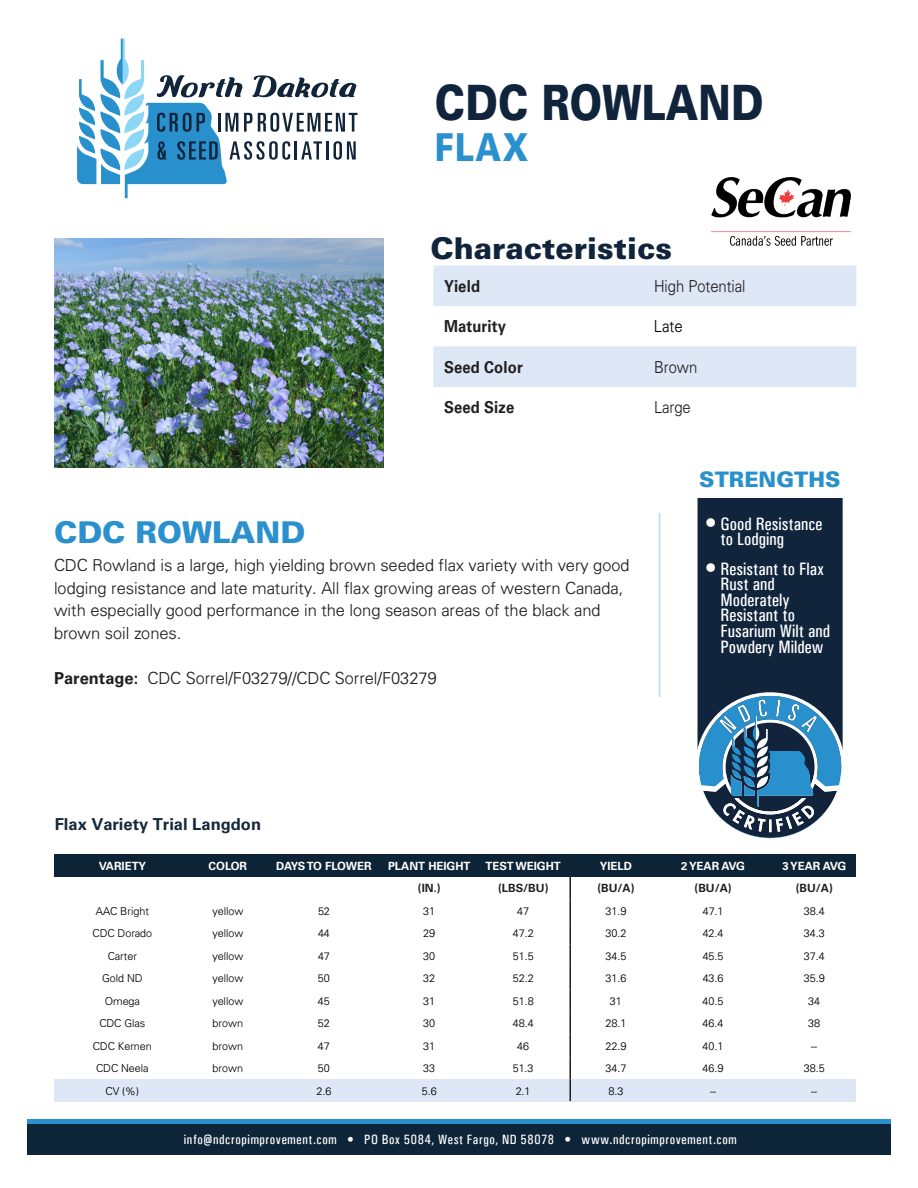
<style>
.page{position:relative;width:918px;height:1188px;background:#fff}
.page>*{position:absolute;margin:0;border:0;box-sizing:border-box;transform-origin:0 0}
.t1{font:900 48.75px "Univers LT Std";letter-spacing:.005em;color:#10243b;scale:.8 1}
.t2{font:900 38.55px "Univers LT Std";color:#2a90ce;scale:.8 1}
.t3{font:900 30px "Univers LT Std";color:#10243b}
.t4{font:900 30px "Univers LT Std";color:#2a90ce}
.t5{font:900 21.3px "Univers LT Std";color:#2990ce}
.t6{font:18px/15.6px "Univers Condensed";color:#fff}
.t7{font:300 16.5px/22.5px "Univers";color:#231f20}
.t8{font:700 16.5px "Univers LT Std";letter-spacing:.01em;color:#231f20;scale:.9 1}
.t9{font:300 16.5px "Univers";color:#231f20;scale:.9 1}
.t10{font:700 16.5px "Univers LT Std";color:#15293b}
.t11{font:300 16.5px "Univers";color:#000;scale:.9 1}
.t12{font:13.5px "Univers Condensed";letter-spacing:.045em;color:#fff}
.t13{font:700 11.4px "Univers LT Std";color:#fff}
.t14{font:700 11.4px "Univers LT Std";color:#231f20}
.t15{font:700 11.4px "Univers LT Std";letter-spacing:-.04em;color:#fff}
.t16{font:300 10.8px "Univers";color:#000}
.s1{font-size:24px}
.s2{font-family:"Univers LT Std";font-weight:700}
</style>
<div class="page">
<svg style="left:77px;top:39px;width:281px;height:159px"></svg>
<div style="left:695px;top:496px;width:150px;height:281px;background:#10243b"></div>
<div style="left:693px;top:493px;width:154px;height:286px;border:4px solid #fff"></div>
<svg style="left:695px;top:692px;width:150px;height:147px"></svg>
<div style="left:27px;top:1119px;width:864px;height:5px;background:#2a90ce"></div>
<div style="left:27px;top:1124px;width:864px;height:30px;background:#0e2438"></div>
<hr style="left:659px;top:513px;width:1px;height:184px;background:#2a90ce">
<svg style="left:433px;top:265px;width:423px;height:122px;fill:#dde7f6"></svg>
<img style="left:54px;top:239px;width:330px;height:228px">
<img style="left:711px;top:178px;width:140px;height:68px">
<div style="left:55px;top:854px;width:515px;height:23px;background:#0d2437"></div>
<div style="left:570px;top:854px;width:286px;height:23px;background:#0d2437"></div>
<div style="left:55px;top:1079px;width:515px;height:23px;background:#dde7f5"></div>
<div style="left:570px;top:1079px;width:286px;height:23px;background:#dde7f5"></div>
<hr style="left:569px;top:855px;width:2px;height:22px;background:#231f20">
<hr style="left:569px;top:877px;width:2px;height:22px;background:#231f20">
<hr style="left:569px;top:899px;width:2px;height:23px;background:#231f20">
<hr style="left:569px;top:922px;width:2px;height:22px;background:#231f20">
<hr style="left:569px;top:944px;width:2px;height:23px;background:#231f20">
<hr style="left:569px;top:967px;width:2px;height:22px;background:#231f20">
<hr style="left:569px;top:989px;width:2px;height:23px;background:#231f20">
<hr style="left:569px;top:1012px;width:2px;height:22px;background:#231f20">
<hr style="left:569px;top:1034px;width:2px;height:23px;background:#231f20">
<hr style="left:569px;top:1057px;width:2px;height:22px;background:#231f20">
<hr style="left:569px;top:1079px;width:2px;height:22px;background:#231f20">
<h1 class="t1" style="left:435px;top:71px;width:412px">CDC ROWLAND</h1>
<h2 class="t2" style="left:435px;top:123px;width:119px">FLAX</h2>
<h3 class="t3" style="left:430px;top:229px;width:243px">Characteristics</h3>
<h3 class="t9" style="left:654px;top:276px;width:103px">High Potential</h3>
<h3 class="t8" style="left:444px;top:276px;width:42px">Yield</h3>
<h3 class="t8" style="left:444px;top:317px;width:70px">Maturity</h3>
<h3 class="t11" style="left:654px;top:316px;width:33px">Late</h3>
<h3 class="t8" style="left:444px;top:357px;width:89px">Seed Color</h3>
<h3 class="t9" style="left:654px;top:357px;width:50px">Brown</h3>
<h3 class="t8" style="left:444px;top:398px;width:80px">Seed Size</h3>
<h3 class="t9" style="left:654px;top:397px;width:42px">Large</h3>
<h3 class="t5" style="left:699px;top:466px;width:143px">STRENGTHS</h3>
<h3 class="t4" style="left:54px;top:514px;width:253px">CDC ROWLAND</h3>
<h3 class="t6" style="left:720px;top:516px;width:103px;text-indent:-16px"><span class="s1">•</span> Good Resistance to Lodging</h3>
<h3 class="t6" style="left:720px;top:561px;width:111px;text-indent:-16px"><span class="s1">•</span> Resistant to Flax<br>Rust and<br>Moderately<br>Resistant to<br>Fusarium Wilt and<br>Powdery Mildew</h3>
<p class="t7" style="left:54px;top:554px;width:577px">CDC Rowland is a large, high yielding brown seeded flax variety with very good lodging resistance and late maturity. All flax growing areas of western Canada, with especially good performance in the long season areas of the black and brown soil zones.</p>
<h3 class="t7" style="left:54px;top:666px;width:384px"><span class="s2">Parentage:</span> CDC Sorrel/F03279//CDC Sorrel/F03279</h3>
<h3 class="t10" style="left:55px;top:815px;width:208px">Flax Variety Trial Langdon</h3>
<p class="t13" style="left:99px;top:859px;width:49px">VARIETY</p>
<p class="t13" style="left:209px;top:859px;width:40px">COLOR</p>
<p class="t15" style="left:276px;top:859px;width:97px">DAYS TO FLOWER</p>
<p class="t13" style="left:388px;top:859px;width:84px">PLANT HEIGHT</p>
<p class="t13" style="left:486px;top:859px;width:77px">TESTWEIGHT</p>
<p class="t13" style="left:600px;top:859px;width:34px">YIELD</p>
<p class="t13" style="left:681px;top:859px;width:65px">2YEAR AVG</p>
<p class="t13" style="left:782px;top:859px;width:65px">3YEAR AVG</p>
<p class="t14" style="left:418px;top:882px;width:24px">(IN.)</p>
<p class="t14" style="left:498px;top:882px;width:52px">(LBS/BU)</p>
<p class="t14" style="left:597px;top:882px;width:39px">(BU/A)</p>
<p class="t14" style="left:695px;top:882px;width:39px">(BU/A)</p>
<p class="t14" style="left:796px;top:882px;width:39px">(BU/A)</p>
<p class="t16" style="left:96px;top:904px;width:55px">AAC Bright</p>
<p class="t16" style="left:212px;top:904px;width:32px">yellow</p>
<p class="t16" style="left:318px;top:904px;width:13px">52</p>
<p class="t16" style="left:423px;top:904px;width:13px">31</p>
<p class="t16" style="left:517px;top:904px;width:13px">47</p>
<p class="t16" style="left:606px;top:904px;width:22px">31.9</p>
<p class="t16" style="left:703px;top:904px;width:22px">47.1</p>
<p class="t16" style="left:804px;top:904px;width:22px">38.4</p>
<p class="t16" style="left:93px;top:927px;width:61px">CDC Dorado</p>
<p class="t16" style="left:212px;top:927px;width:32px">yellow</p>
<p class="t16" style="left:318px;top:927px;width:13px">44</p>
<p class="t16" style="left:423px;top:927px;width:13px">29</p>
<p class="t16" style="left:513px;top:927px;width:22px">47.2</p>
<p class="t16" style="left:606px;top:927px;width:22px">30.2</p>
<p class="t16" style="left:703px;top:927px;width:22px">42.4</p>
<p class="t16" style="left:804px;top:927px;width:22px">34.3</p>
<p class="t16" style="left:108px;top:949px;width:31px">Carter</p>
<p class="t16" style="left:212px;top:949px;width:32px">yellow</p>
<p class="t16" style="left:318px;top:949px;width:13px">47</p>
<p class="t16" style="left:423px;top:949px;width:13px">30</p>
<p class="t16" style="left:513px;top:949px;width:22px">51.5</p>
<p class="t16" style="left:606px;top:949px;width:22px">34.5</p>
<p class="t16" style="left:703px;top:949px;width:22px">45.5</p>
<p class="t16" style="left:804px;top:949px;width:22px">37.4</p>
<p class="t16" style="left:102px;top:972px;width:42px">Gold ND</p>
<p class="t16" style="left:212px;top:972px;width:32px">yellow</p>
<p class="t16" style="left:318px;top:972px;width:13px">50</p>
<p class="t16" style="left:423px;top:972px;width:13px">32</p>
<p class="t16" style="left:513px;top:972px;width:22px">52.2</p>
<p class="t16" style="left:605px;top:972px;width:22px">31.6</p>
<p class="t16" style="left:703px;top:972px;width:22px">43.6</p>
<p class="t16" style="left:804px;top:972px;width:22px">35.9</p>
<p class="t16" style="left:105px;top:994px;width:37px">Omega</p>
<p class="t16" style="left:212px;top:994px;width:32px">yellow</p>
<p class="t16" style="left:318px;top:994px;width:13px">45</p>
<p class="t16" style="left:423px;top:994px;width:13px">31</p>
<p class="t16" style="left:513px;top:994px;width:22px">51.8</p>
<p class="t16" style="left:610px;top:994px;width:13px">31</p>
<p class="t16" style="left:703px;top:994px;width:22px">40.5</p>
<p class="t16" style="left:808px;top:994px;width:13px">34</p>
<p class="t16" style="left:99px;top:1017px;width:47px">CDC Glas</p>
<p class="t16" style="left:213px;top:1017px;width:32px">brown</p>
<p class="t16" style="left:318px;top:1017px;width:13px">52</p>
<p class="t16" style="left:423px;top:1017px;width:13px">30</p>
<p class="t16" style="left:513px;top:1017px;width:22px">48.4</p>
<p class="t16" style="left:605px;top:1017px;width:22px">28.1</p>
<p class="t16" style="left:703px;top:1017px;width:22px">46.4</p>
<p class="t16" style="left:808px;top:1017px;width:13px">38</p>
<p class="t16" style="left:93px;top:1039px;width:61px">CDC Kernen</p>
<p class="t16" style="left:213px;top:1039px;width:32px">brown</p>
<p class="t16" style="left:318px;top:1039px;width:13px">47</p>
<p class="t16" style="left:423px;top:1039px;width:13px">31</p>
<p class="t16" style="left:517px;top:1039px;width:13px">46</p>
<p class="t16" style="left:605px;top:1039px;width:22px">22.9</p>
<p class="t16" style="left:703px;top:1039px;width:22px">40.1</p>
<p class="t16" style="left:811px;top:1039px;width:7px">--</p>
<p class="t16" style="left:96px;top:1062px;width:54px">CDC Neela</p>
<p class="t16" style="left:213px;top:1062px;width:32px">brown</p>
<p class="t16" style="left:318px;top:1062px;width:13px">50</p>
<p class="t16" style="left:423px;top:1062px;width:13px">33</p>
<p class="t16" style="left:513px;top:1062px;width:22px">51.3</p>
<p class="t16" style="left:605px;top:1062px;width:22px">34.7</p>
<p class="t16" style="left:703px;top:1062px;width:22px">46.9</p>
<p class="t16" style="left:804px;top:1062px;width:22px">38.5</p>
<p class="t16" style="left:106px;top:1084px;width:35px">CV (%)</p>
<p class="t16" style="left:316px;top:1084px;width:16px">2.6</p>
<p class="t16" style="left:422px;top:1084px;width:16px">5.6</p>
<p class="t16" style="left:516px;top:1084px;width:16px">2.1</p>
<p class="t16" style="left:608px;top:1084px;width:16px">8.3</p>
<p class="t16" style="left:710px;top:1084px;width:7px">--</p>
<p class="t16" style="left:811px;top:1084px;width:7px">--</p>
<p class="t12" style="left:184px;top:1131px;width:554px">info@ndcropimprovement.com • PO Box 5084, West Fargo, ND 58078 • www.ndcropimprovement.com</p>
</div>
